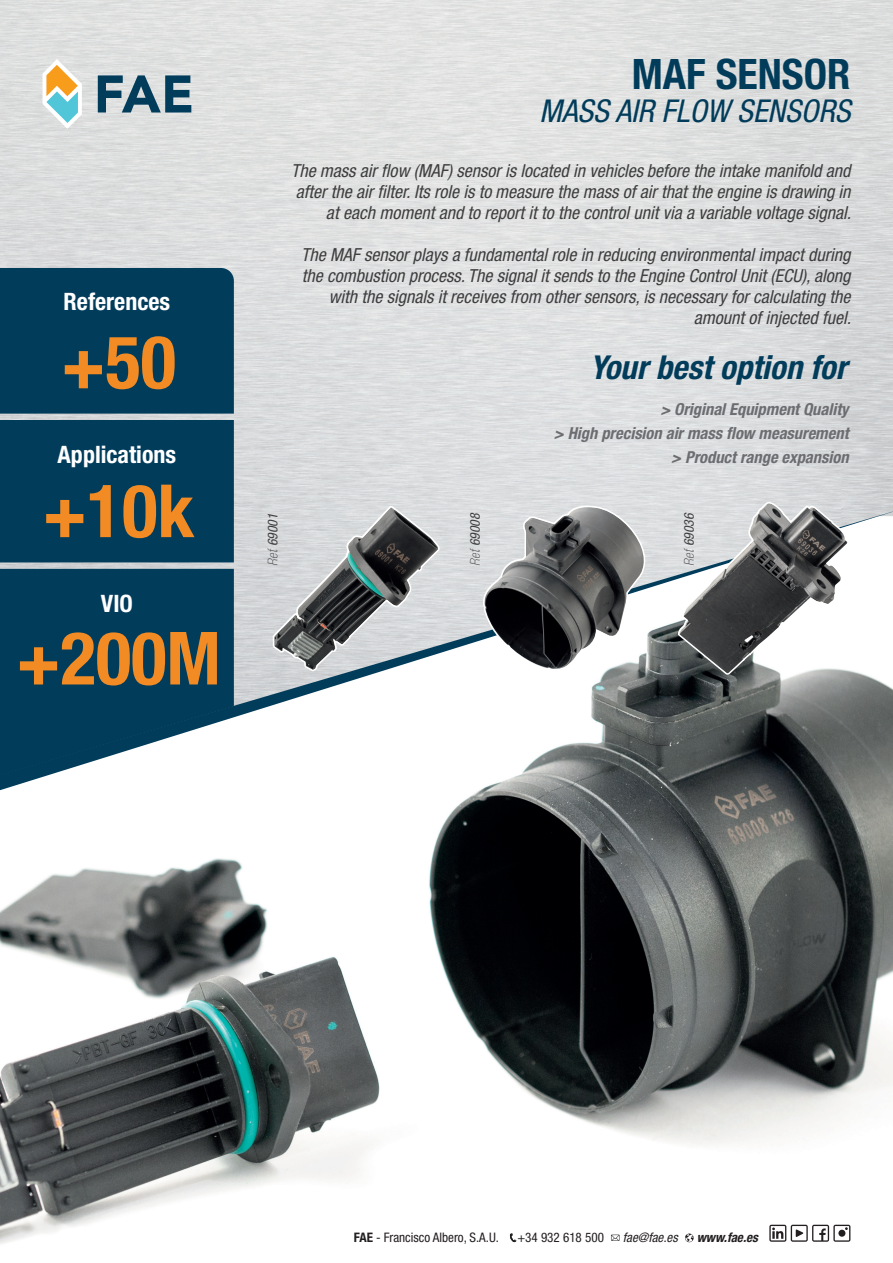
<style>
.page{position:relative;width:893px;height:1263px;background:#fff}
.page>*{position:absolute;margin:0;border:0;box-sizing:border-box;transform-origin:0 0}
.t1{font:700 condensed 73.5px "Helvetica Neue LT Std";color:#f38b24}
.t2{font:700 condensed 42px "Helvetica Neue LT Std";color:#023c5b}
.t3{font:italic 700 condensed 33px "Helvetica Neue LT Std";color:#023c5b}
.t4{font:italic condensed 31.5px "Helvetica Neue LT Std";color:#023c5b}
.t5{font:700 condensed 24px "Helvetica Neue LT Std";color:#fff}
.t6{font:italic condensed 18px/21px "Helvetica Neue LT Std";color:#3e3e3f;text-align:right}
.t7{font:italic 700 condensed 16.5px/24px "Helvetica Neue LT Std";color:#6c6d70;text-align:right}
.t8{font:italic condensed 13.5px "Helvetica Neue LT Std";color:#3e3e3f}
.t9{font:condensed 13.05px "Helvetica Neue LT Std";color:#231f20}
.t10{font:italic condensed 13.05px "Helvetica Neue LT Std";color:#231f20}
.t11{font:italic 700 condensed 13.05px "Helvetica Neue LT Std";color:#231f20}
.s1{font-weight:100}
.s2{font-weight:700}
</style>
<div class="page">
<div style="left:0;top:268px;width:234px;height:240px;background:#023c5b"></div>
<img style="left:0;top:793px;width:893px;height:451px">
<svg style="left:0;top:508px;width:893px;height:285px"></svg>
<svg style="left:769px;top:1225px;width:81px;height:17px"></svg>
<div style="left:838px;top:1230px;width:7px;height:7px;background:#231f20;border-radius:50%"></div>
<svg style="left:510px;top:1233px;width:6px;height:9px"></svg>
<svg style="left:611px;top:1234px;width:9px;height:7px"></svg>
<svg style="left:685px;top:1233px;width:9px;height:9px"></svg>
<svg style="left:98px;top:75px;width:93px;height:38px;background:#698898"></svg>
<svg style="left:43px;top:59px;width:39px;height:70px"></svg>
<svg style="left:271px;top:507px;width:170px;height:166px"></svg>
<svg style="left:676px;top:500px;width:174px;height:175px"></svg>
<svg style="left:482px;top:502px;width:166px;height:170px"></svg>
<img style="left:679px;top:503px;width:169px;height:171px">
<img style="left:274px;top:507px;width:165px;height:163px">
<img style="left:484px;top:507px;width:164px;height:163px">
<h3 class="t5" style="left:64px;top:287px;width:108px">References</h3>
<h1 class="t1" style="left:61px;top:318px;width:116px">+50</h1>
<h3 class="t5" style="left:58px;top:440px;width:120px">Applications</h3>
<h1 class="t1" style="left:43px;top:466px;width:153px">+10k</h1>
<h3 class="t5" style="left:101px;top:589px;width:33px">VIO</h3>
<h1 class="t1" style="left:16px;top:614px;width:206px">+200M</h1>
<h2 class="t2" style="left:632px;top:48px;width:220px">MAF SENSOR</h2>
<h3 class="t4" style="left:539px;top:92px;width:312px">MASS AIR FLOW SENSORS</h3>
<p class="t6" style="left:291px;top:160px;width:562px">The mass air flow (MAF) sensor is located in vehicles before the intake manifold and after the air filter. Its role is to measure the mass of air that the engine is drawing in at each moment and to report it to the control unit via a variable voltage signal.</p>
<p class="t6" style="left:301px;top:244px;width:551px">The MAF sensor plays a fundamental role in reducing environmental impact during the combustion process. The signal it sends to the Engine Control Unit (ECU), along with the signals it receives from other sensors, is necessary for calculating the amount of injected fuel.</p>
<h3 class="t3" style="left:590px;top:347px;width:258px">Your best option for</h3>
<p class="t7" style="left:554px;top:397px;width:296px">&gt; Original Equipment Quality<br>&gt; High precision air mass flow measurement &gt; Product range expansion</p>
<p class="t8" style="left:265px;top:566px;width:54px;rotate:-90deg"><span class="s1">Ref.</span> 69001</p>
<p class="t8" style="left:467px;top:566px;width:55px;rotate:-90deg"><span class="s1">Ref.</span> 69008</p>
<p class="t8" style="left:681px;top:566px;width:55px;rotate:-90deg"><span class="s1">Ref.</span> 69036</p>
<p class="t9" style="left:354px;top:1229px;width:147px"><span class="s2">FAE</span> - Francisco Albero, S.A.U.</p>
<p class="t9" style="left:517px;top:1229px;width:88px">+34 932 618 500</p>
<p class="t10" style="left:623px;top:1229px;width:56px">fae@fae.es</p>
<p class="t11" style="left:697px;top:1229px;width:63px">www.fae.es</p>
</div>
